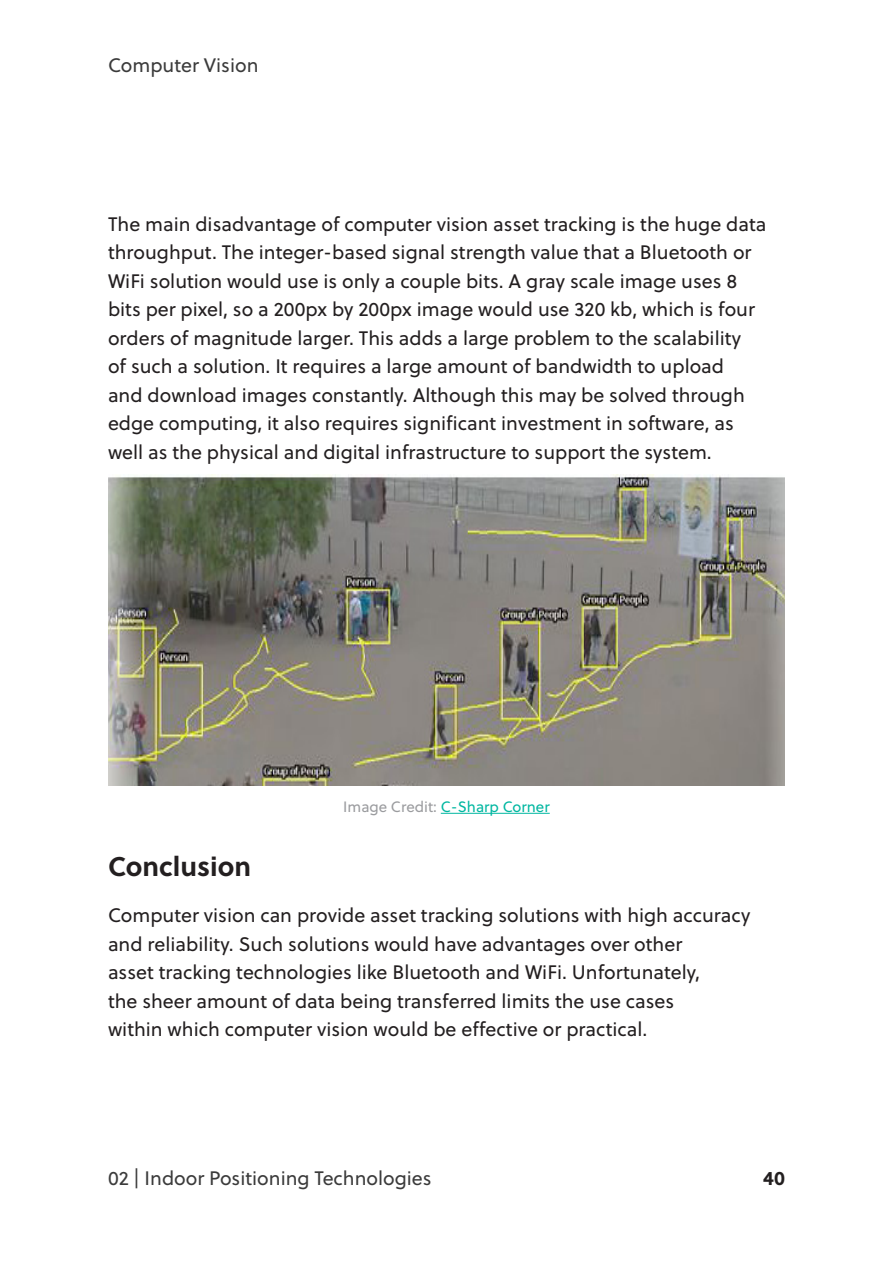
<style>
.page{position:relative;width:893px;height:1263px;background:#fff}
.page>*{position:absolute;margin:0;border:0;box-sizing:border-box;transform-origin:0 0}
.Body_Text{font:700 27px "Soleil";color:#231f20}
.Body_Text-2{font:19.5px/28.5px "Soleil";color:#231f20}
.Body_Text___Keep{font:19.5px/28.5px "Soleil";color:#231f20}
.t1{font:19.5px "Soleil";color:#3b3b3b}
.t2{font:700 19.5px "Soleil";color:#231f20}
.t3{font:15px "Soleil";color:#00b7a1}
.s1{color:#9b9c9f}
</style>
<div class="page">
<img style="left:108px;top:474px;width:677px;height:311px">
<hr style="left:441px;top:813px;width:109px;height:1px;background:#00b7a1">
<p class="t1" style="left:108px;top:51px;width:152px">Computer Vision</p>
<p class="Body_Text-2" style="left:108px;top:209px;width:660px">The main disadvantage of computer vision asset tracking is the huge data throughput. The integer-based signal strength value that a Bluetooth or WiFi solution would use is only a couple bits. A gray scale image uses 8 bits per pixel, so a 200px by 200px image would use 320 kb, which is four orders of magnitude larger. This adds a large problem to the scalability<br>of such a solution. It requires a large amount of bandwidth to upload<br>and download images constantly. Although this may be solved through edge computing, it also requires significant investment in software, as well as the physical and digital infrastructure to support the system.</p>
<p class="t3" style="left:343px;top:795px;width:208px"><span class="s1">Image Credit:</span> C-Sharp Corner</p>
<p class="Body_Text" style="left:108px;top:845px;width:145px">Conclusion</p>
<p class="Body_Text___Keep" style="left:108px;top:901px;width:644px">Computer vision can provide asset tracking solutions with high accuracy and reliability. Such solutions would have advantages over other<br>asset tracking technologies like Bluetooth and WiFi. Unfortunately,<br>the sheer amount of data being transferred limits the use cases<br>within which computer vision would be effective or practical.</p>
<p class="t1" style="left:108px;top:1163px;width:325px">02 | Indoor Positioning Technologies</p>
<p class="t2" style="left:763px;top:1162px;width:23px">40</p>
</div>
